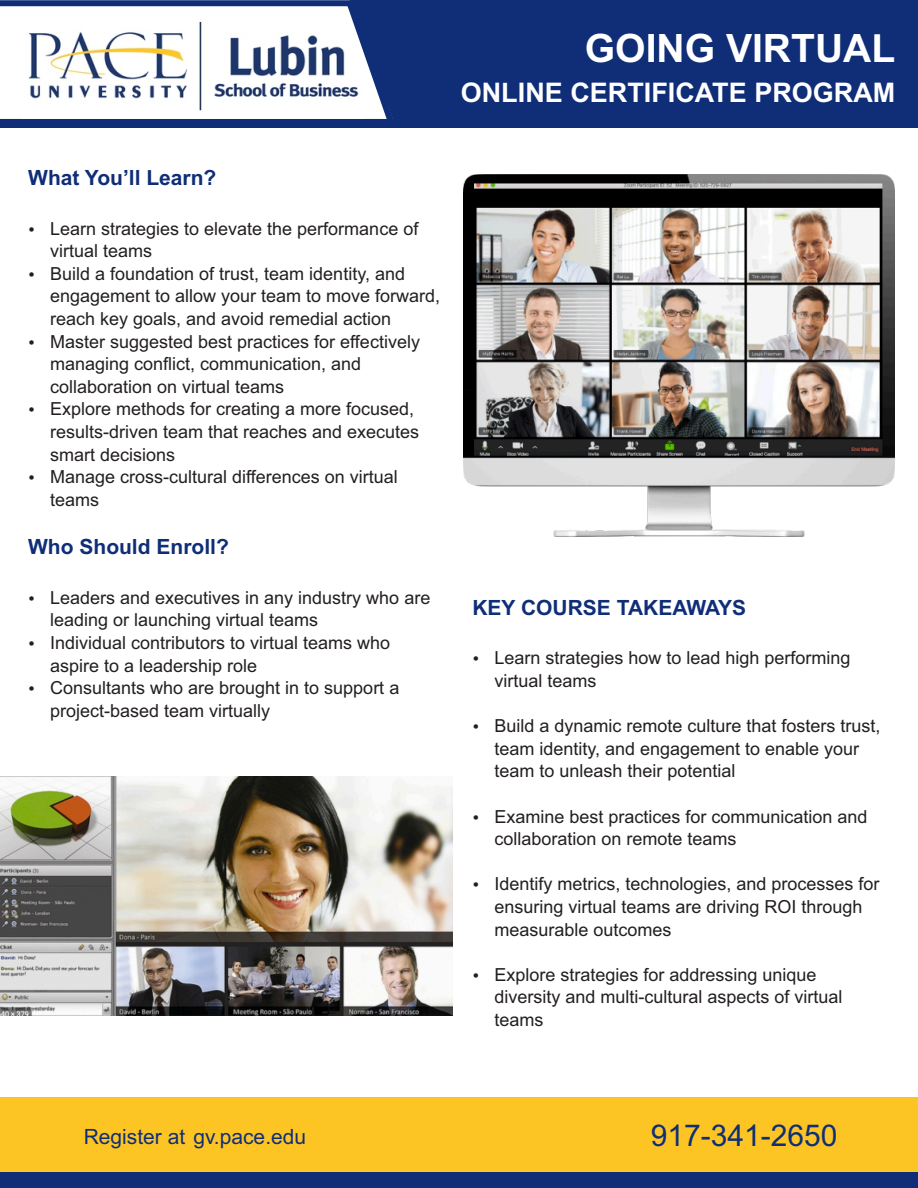
<style>
.page{position:relative;width:918px;height:1188px;background:#fff}
.page>*{position:absolute;margin:0;border:0;box-sizing:border-box;transform-origin:0 0}
.t1{font:700 39px "Arial";color:#fff}
.t2{font:30px "Arial";color:#0f2e77}
.t3{font:700 27px "Arial";color:#fff}
.t4{font:700 21px "Arial";color:#0f2e77}
.t5{font:21px "Arial";color:#0f2e77}
.t6{font:18px/22.6px "Arial";color:#231f20}
</style>
<div class="page">
<img style="left:0;top:776px;width:453px;height:240px">
<img style="left:463px;top:174px;width:432px;height:363px">
<div style="left:0;top:0;width:918px;height:127px;background:#0f2e77"></div>
<svg style="left:0;top:0;width:400px;height:128px"></svg>
<img style="left:22px;top:14px;width:342px;height:105px">
<div style="left:0;top:1114px;width:918px;height:74px;background:#0f2e77"></div>
<div style="left:0;top:1098px;width:918px;height:74px;background:#fdc524"></div>
<h1 class="t1" style="left:585px;top:33px;width:312px">GOING VIRTUAL</h1>
<h3 class="t3" style="left:461px;top:82px;width:436px">ONLINE CERTIFICATE PROGRAM</h3>
<p class="t4" style="left:28px;top:170px;width:190px">What You’ll Learn?</p>
<p class="t6" style="left:50px;top:219px;width:392px">Learn strategies to elevate the performance of virtual teams<br>Build a foundation of trust, team identity, and engagement to allow your team to move forward, reach key goals, and avoid remedial action Master suggested best practices for effectively managing conflict, communication, and collaboration on virtual teams<br>Explore methods for creating a more focused, results-driven team that reaches and executes smart decisions<br>Manage cross-cultural differences on virtual teams</p>
<p class="t4" style="left:28px;top:539px;width:202px">Who Should Enroll?</p>
<p class="t6" style="left:50px;top:588px;width:382px">Leaders and executives in any industry who are leading or launching virtual teams<br>Individual contributors to virtual teams who aspire to a leadership role<br>Consultants who are brought in to support a project-based team virtually</p>
<p class="t4" style="left:472px;top:599px;width:275px">KEY COURSE TAKEAWAYS</p>
<p class="t6" style="left:494px;top:648px;width:358px">Learn strategies how to lead high performing virtual teams</p>
<p class="t6" style="left:494px;top:716px;width:388px">Build a dynamic remote culture that fosters trust, team identity, and engagement to enable your team to unleash their potential</p>
<p class="t6" style="left:494px;top:807px;width:375px">Examine best practices for communication and collaboration on remote teams</p>
<p class="t6" style="left:494px;top:874px;width:387px">Identify metrics, technologies, and processes for ensuring virtual teams are driving ROI through measurable outcomes</p>
<p class="t6" style="left:494px;top:965px;width:350px">Explore strategies for addressing unique diversity and multi-cultural aspects of virtual teams</p>
<p class="t5" style="left:84px;top:1128px;width:224px">Register at gv.pace.edu</p>
<h2 class="t2" style="left:651px;top:1124px;width:188px">917-341-2650</h2>
</div>
